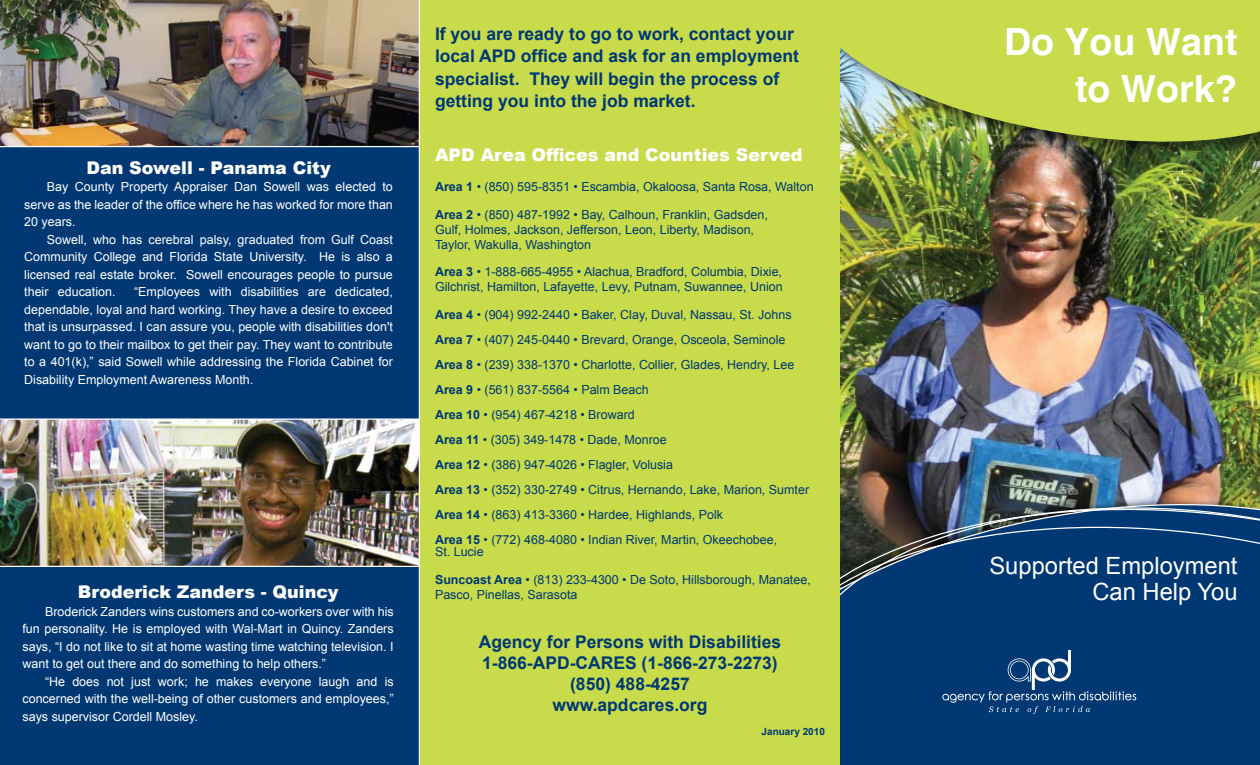
<style>
.page{position:relative;width:1260px;height:765px;background:#fff}
.page>*{position:absolute;margin:0;border:0;box-sizing:border-box;transform-origin:0 0}
.t1{font:700 37.5px/46.2px "Helvetica";color:#fff;text-align:right}
.t2{font:23.75px/26.2px "Arial";color:#fff;text-align:right}
.t3{font:700 17.5px/22.5px "Arial";color:#003874}
.t4{font:900 17.5px "Arial";color:#fff}
.t5{font:12.5px/17.5px "Arial";color:#fff;text-align:justify}
.t6{font:12.5px/25px "Arial";color:#003874}
.t7{font:700 10px "Arial";color:#003874}
.s1{font-weight:700}
</style>
<div class="page">
<img style="left:839px;top:162px;width:421px;height:315px">
<img style="left:839px;top:477px;width:421px;height:13px">
<img style="left:839px;top:0;width:421px;height:162px">
<svg style="left:839px;top:490px;width:421px;height:275px;background:#104071"></svg>
<svg style="left:942px;top:650px;width:194px;height:64px;background:#164980"></svg>
<div style="left:0;top:0;width:839px;height:765px;background:#c7db4b"></div>
<img style="left:0;top:0;width:420px;height:146px">
<div style="left:0;top:146px;width:420px;height:619px;background:#003874"></div>
<img style="left:0;top:418px;width:420px;height:149px">
<h3 class="t4" style="left:87px;top:155px;width:246px">Dan Sowell - Panama City</h3>
<p class="t5" style="left:24px;top:178px;width:370px;text-indent:22px">Bay County Property Appraiser Dan Sowell was elected to serve as the leader of the office where he has worked for more than 20 years.</p>
<p class="t5" style="left:24px;top:231px;width:370px;text-indent:22px">Sowell, who has cerebral palsy, graduated from Gulf Coast Community College and Florida State University. He is also a licensed real estate broker. Sowell encourages people to pursue their education.</p>
<p class="t5" style="left:24px;top:283px;width:370px;text-indent:110px">“Employees with disabilities are dedicated, dependable, loyal and hard working. They have a desire to exceed that is unsurpassed. I can assure you, people with disabilities don't want to go to their mailbox to get their pay. They want to contribute to a 401(k),” said Sowell while addressing the Florida Cabinet for Disability Employment Awareness Month.</p>
<h3 class="t4" style="left:78px;top:579px;width:262px">Broderick Zanders - Quincy</h3>
<p class="t5" style="left:22px;top:603px;width:373px;text-indent:22px">Broderick Zanders wins customers and co-workers over with his fun personality. He is employed with Wal-Mart in Quincy. Zanders says, “I do not like to sit at home wasting time watching television. I want to get out there and do something to help others.”</p>
<p class="t5" style="left:22px;top:673px;width:373px;text-indent:22px">“He does not just work; he makes everyone laugh and is concerned with the well-being of other customers and employees,” says supervisor Cordell Mosley.</p>
<h3 class="t3" style="left:435px;top:23px;width:366px">If you are ready to go to work, contact your local APD office and ask for an employment specialist. They will begin the process of getting you into the job market.</h3>
<h3 class="t4" style="left:435px;top:142px;width:369px">APD Area Offices and Counties Served</h3>
<p class="t6" style="left:435px;top:175px;width:380px"><span class="s1">Area 1</span> • (850) 595-8351 • Escambia, Okaloosa, Santa Rosa, Walton</p>
<p class="t6" style="left:435px;top:207px;width:335px;line-height:15px"><span class="s1">Area 2</span> • (850) 487-1992 • Bay, Calhoun, Franklin, Gadsden,<br>Gulf, Holmes, Jackson, Jefferson, Leon, Liberty, Madison,<br>Taylor, Wakulla, Washington</p>
<p class="t6" style="left:435px;top:265px;width:349px;line-height:15px"><span class="s1">Area 3</span> • 1-888-665-4955 • Alachua, Bradford, Columbia, Dixie,<br>Gilchrist, Hamilton, Lafayette, Levy, Putnam, Suwannee, Union</p>
<p class="t6" style="left:435px;top:302px;width:376px"><span class="s1">Area 4</span> • (904) 992-2440 • Baker, Clay, Duval, Nassau, St. Johns <span class="s1">Area 7</span> • (407) 245-0440 • Brevard, Orange, Osceola, Seminole <span class="s1">Area 8</span> • (239) 338-1370 • Charlotte, Collier, Glades, Hendry, Lee <span class="s1">Area 9</span> • (561) 837-5564 • Palm Beach<br><span class="s1">Area 10</span> • (954) 467-4218 • Broward<br><span class="s1">Area 11</span> • (305) 349-1478 • Dade, Monroe<br><span class="s1">Area 12</span> • (386) 947-4026 • Flagler, Volusia<br><span class="s1">Area 13</span> • (352) 330-2749 • Citrus, Hernando, Lake, Marion, Sumter <span class="s1">Area 14</span> • (863) 413-3360 • Hardee, Highlands, Polk<br><span class="s1">Area 15</span> • (772) 468-4080 • Indian River, Martin, Okeechobee,</p>
<p class="t6" style="left:435px;top:540px;width:50px">St. Lucie</p>
<p class="t6" style="left:435px;top:572px;width:377px;line-height:15px"><span class="s1">Suncoast Area</span> • (813) 233-4300 • De Soto, Hillsborough, Manatee,<br>Pasco, Pinellas, Sarasota</p>
<h3 class="t3" style="left:479px;top:632px;width:304px;line-height:21px;text-align:center">Agency for Persons with Disabilities<br>1-866-APD-CARES (1-866-273-2273) (850) 488-4257<br>www.apdcares.org</h3>
<p class="t7" style="left:762px;top:725px;width:65px">January 2010</p>
<h1 class="t1" style="left:1004px;top:21px;width:235px">Do You Want to Work?</h1>
<h2 class="t2" style="left:989px;top:553px;width:250px">Supported Employment<br>Can Help You</h2>
</div>
